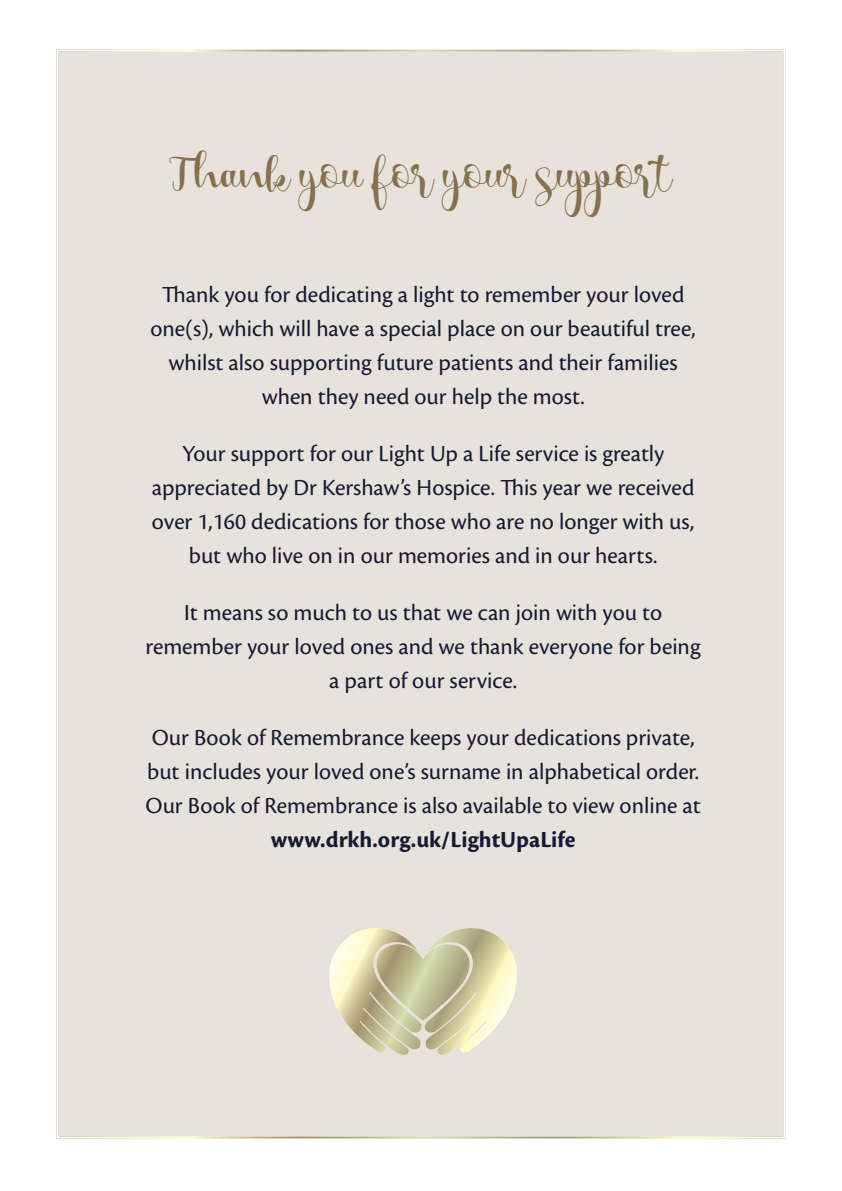
<style>
.page{position:relative;width:842px;height:1191px;background:#fff}
.page>*{position:absolute;margin:0;border:0;box-sizing:border-box;transform-origin:0 0}
.t1{font:36px "Caitlin Script";color:#86704d}
.t2{font:24px/34px "Cronos Pro";color:#161b35;text-align:center}
.t3{font:700 24px "Cronos Pro";letter-spacing:.005em;color:#161b35}
</style>
<div class="page">
<div style="left:58px;top:51px;width:726px;height:1086px;background:#e7e2db"></div>
<svg style="left:329px;top:928px;width:189px;height:127px"></svg>
<h1 class="t1" style="left:170px;top:153px;width:504px">THANK YOU FOR YOUR SUPPORT</h1>
<p class="t2" style="left:150px;top:278px;width:547px">Thank you for dedicating a light to remember your loved one(s), which will have a special place on our beautiful tree, whilst also supporting future patients and their families when they need our help the most.</p>
<p class="t2" style="left:152px;top:437px;width:544px">Your support for our Light Up a Life service is greatly appreciated by Dr Kershaw’s Hospice. This year we received over 1,160 dedications for those who are no longer with us, but who live on in our memories and in our hearts.</p>
<p class="t2" style="left:146px;top:595px;width:556px">It means so much to us that we can join with you to remember your loved ones and we thank everyone for being a part of our service.</p>
<p class="t2" style="left:145px;top:720px;width:557px;text-align:left">Our Book of Remembrance keeps your dedications private, but includes your loved one’s surname in alphabetical order.<br>Our Book of Remembrance is also available to view online at</p>
<p class="t3" style="left:271px;top:825px;width:306px">www.drkh.org.uk/LightUpaLife</p>
</div>
